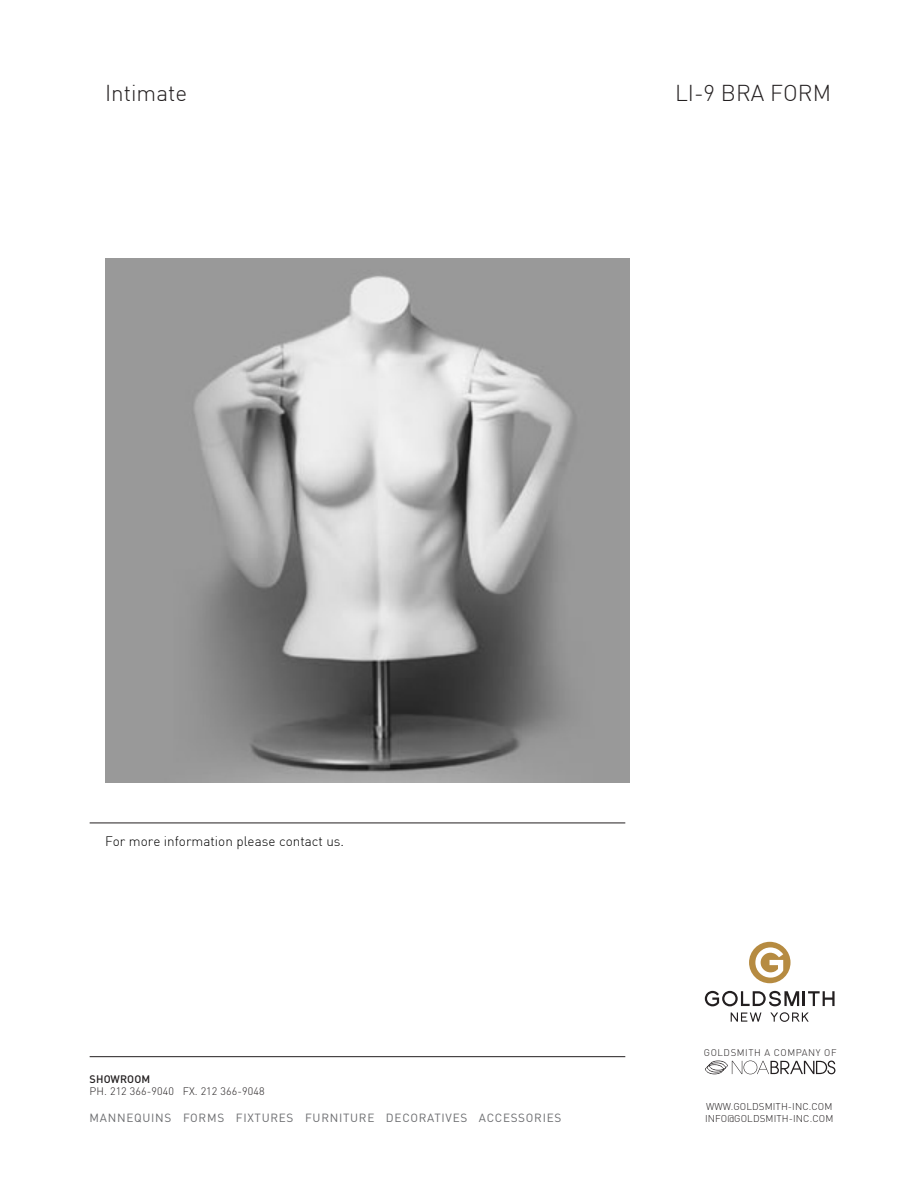
<style>
.page{position:relative;width:918px;height:1188px;background:#fff}
.page>*{position:absolute;margin:0;border:0;box-sizing:border-box;transform-origin:0 0}
.t1{font:300 22.5px "DIN Pro";color:#231f20}
.t2{font:300 13.5px "DIN Pro";color:#000}
.t3{font:11.7px "DIN";letter-spacing:.06em;color:#6c6d70}
.t4{font:300 10.8px "DIN";letter-spacing:.01em;color:#231f20}
.t5{font:500 10.8px "DIN";letter-spacing:.01em;color:#231f20}
.t6{font:300 9.75px "DIN";letter-spacing:.01em;color:#231f20}
.t7{font:300 9.6px "DIN";letter-spacing:.06em;color:#231f20}
</style>
<div class="page">
<hr style="left:90px;top:823px;width:535px;height:1px;background:#231f20">
<hr style="left:90px;top:1056px;width:535px;height:1px;background:#231f20">
<div style="left:749px;top:942px;width:42px;height:41px;background:#b68b41;border-radius:50%"></div>
<svg style="left:705px;top:991px;width:130px;height:15px"></svg>
<svg style="left:731px;top:1013px;width:30px;height:9px"></svg>
<svg style="left:770px;top:1012px;width:39px;height:10px"></svg>
<svg style="left:755px;top:947px;width:28px;height:31px"></svg>
<svg style="left:705px;top:1061px;width:130px;height:13px"></svg>
<img style="left:105px;top:258px;width:525px;height:525px">
<h1 class="t1" style="left:105px;top:83px;width:84px">Intimate</h1>
<h1 class="t1" style="left:675px;top:83px;width:158px">LI-9 BRA FORM</h1>
<p class="t2" style="left:105px;top:836px;width:241px">For more information please contact us.</p>
<p class="t5" style="left:90px;top:1072px;width:62px">SHOWROOM</p>
<p class="t4" style="left:90px;top:1085px;width:177px">PH. 212 366-9040 FX. 212 366-9048</p>
<p class="t3" style="left:90px;top:1110px;width:473px">MANNEQUINS FORMS FIXTURES FURNITURE DECORATIVES ACCESSORIES</p>
<p class="t7" style="left:704px;top:1047px;width:134px">GOLDSMITH A COMPANY OF</p>
<p class="t6" style="left:706px;top:1100px;width:128px">WWW.GOLDSMITH-INC.COM</p>
<p class="t6" style="left:705px;top:1112px;width:130px">INFO@GOLDSMITH-INC.COM</p>
</div>
